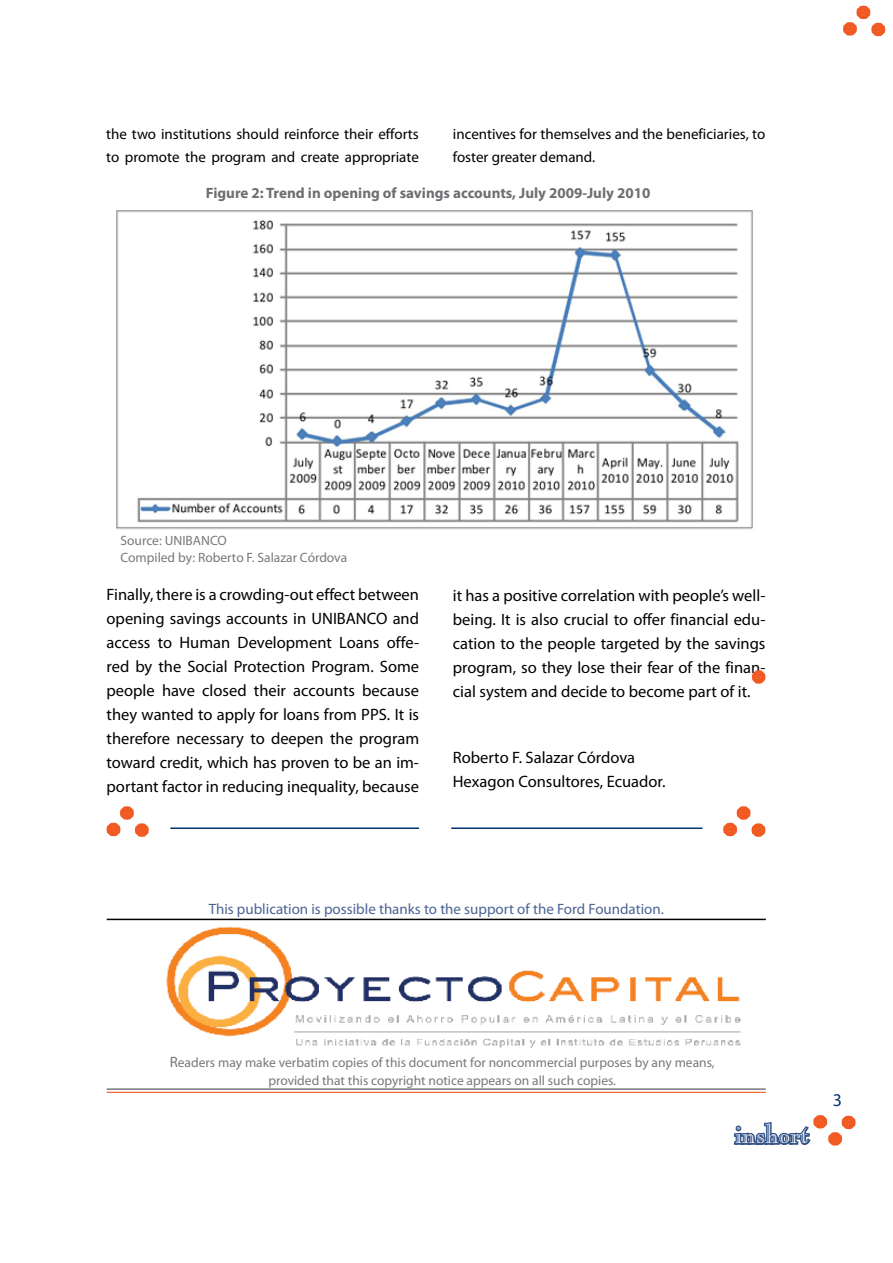
<style>
.page{position:relative;width:893px;height:1263px;background:#fff}
.page>*{position:absolute;margin:0;border:0;box-sizing:border-box;transform-origin:0 0}
.t1{font:27px "Caslon Openface BT";color:#fff}
.t2{font:18px "Myriad Pro";color:#00346d}
.t3{font:16.5px/24px "Myriad Pro";color:#000;text-align:justify}
.t4{font:15px/23.2px "Myriad Pro";color:#000}
.t5{font:15px "Myriad Pro";color:#4b6394}
.t6{font:700 15px "Myriad Pro";color:#6d6e71}
.t7{font:13.5px/16.5px "Myriad Pro";color:#77787b}
.s1{font-size:15px}
</style>
<div class="page">
<div style="left:871px;top:23px;width:14px;height:13px;border:9px solid #f15a22;border-radius:50%"></div>
<div style="left:856px;top:6px;width:14px;height:13px;border:9px solid #f15a22;border-radius:50%"></div>
<div style="left:843px;top:22px;width:14px;height:14px;border:9px solid #f15a22;border-radius:50%"></div>
<div style="left:813px;top:1115px;width:14px;height:13px;border:9px solid #f15a22;border-radius:50%"></div>
<div style="left:828px;top:1132px;width:14px;height:13px;border:9px solid #f15a22;border-radius:50%"></div>
<div style="left:842px;top:1116px;width:13px;height:13px;border:9px solid #f15a22;border-radius:50%"></div>
<svg style="left:733px;top:1118px;width:92px;height:28px"></svg>
<img style="left:116px;top:210px;width:637px;height:320px">
<div style="left:752px;top:670px;width:13px;height:14px;border:9px solid #f15a22;border-radius:50%"></div>
<hr style="left:451px;top:827px;width:251px;height:2px;background:#00346d">
<hr style="left:170px;top:827px;width:249px;height:2px;background:#00346d">
<div style="left:135px;top:823px;width:14px;height:14px;border:9px solid #f15a22;border-radius:50%"></div>
<div style="left:120px;top:806px;width:14px;height:14px;border:9px solid #f15a22;border-radius:50%"></div>
<div style="left:107px;top:823px;width:13px;height:13px;border:9px solid #f15a22;border-radius:50%"></div>
<div style="left:751px;top:823px;width:14px;height:14px;border:9px solid #f15a22;border-radius:50%"></div>
<div style="left:737px;top:806px;width:13px;height:14px;border:9px solid #f15a22;border-radius:50%"></div>
<div style="left:723px;top:823px;width:14px;height:13px;border:9px solid #f15a22;border-radius:50%"></div>
<hr style="left:107px;top:1092px;width:659px;height:1px;background:#f15a22">
<img style="left:159px;top:920px;width:587px;height:128px">
<hr style="left:107px;top:919px;width:659px;height:1px;background:#000">
<hr style="left:107px;top:1088px;width:659px;height:2px;background:#77787b">
<p class="t4" style="left:106px;top:122px;width:314px">the two institutions should reinforce their efforts to promote the program and create appropriate</p>
<p class="t4" style="left:453px;top:122px;width:314px">incentives for themselves and the beneficiaries, to foster greater demand.</p>
<p class="t6" style="left:206px;top:184px;width:446px">Figure 2: Trend in opening of savings accounts, July 2009-July 2010</p>
<p class="t7" style="left:120px;top:532px;width:228px">Source: UNIBANCO<br>Compiled by: Roberto F. Salazar Córdova</p>
<p class="t3" style="left:107px;top:582px;width:314px">Finally, there is a crowding-out effect between opening savings accounts in UNIBANCO and access to Human Development Loans offe&shy;red by the Social Protection Program. Some people have closed their accounts because they wanted to apply for loans from PPS. It is therefore necessary to deepen the program toward credit, which has proven to be an im&shy;portant factor in reducing inequality, because</p>
<p class="t3" style="left:453px;top:583px;width:314px">it has a positive correlation with people’s well&shy;being. It is also crucial to offer financial edu&shy;cation to the people targeted by the savings program, so they lose their fear of the finan&shy;cial system and decide to become part of it.</p>
<p class="t3" style="left:453px;top:745px;width:214px">Roberto F. Salazar Córdova<br>Hexagon Consultores, Ecuador.</p>
<p class="t5" style="left:209px;top:900px;width:457px">This publication is possible thanks to the support of the Ford Foundation.</p>
<p class="t7" style="left:170px;top:1053px;width:546px;line-height:18px;text-align:center"><span class="s1">R</span>eaders may make verbatim copies of this document for noncommercial purposes by any means, provided that this copyright notice appears on all such copies.</p>
<h1 class="t1" style="left:735px;top:1117px;width:75px">inshort</h1>
<p class="t2" style="left:833px;top:1089px;width:11px">3</p>
</div>
